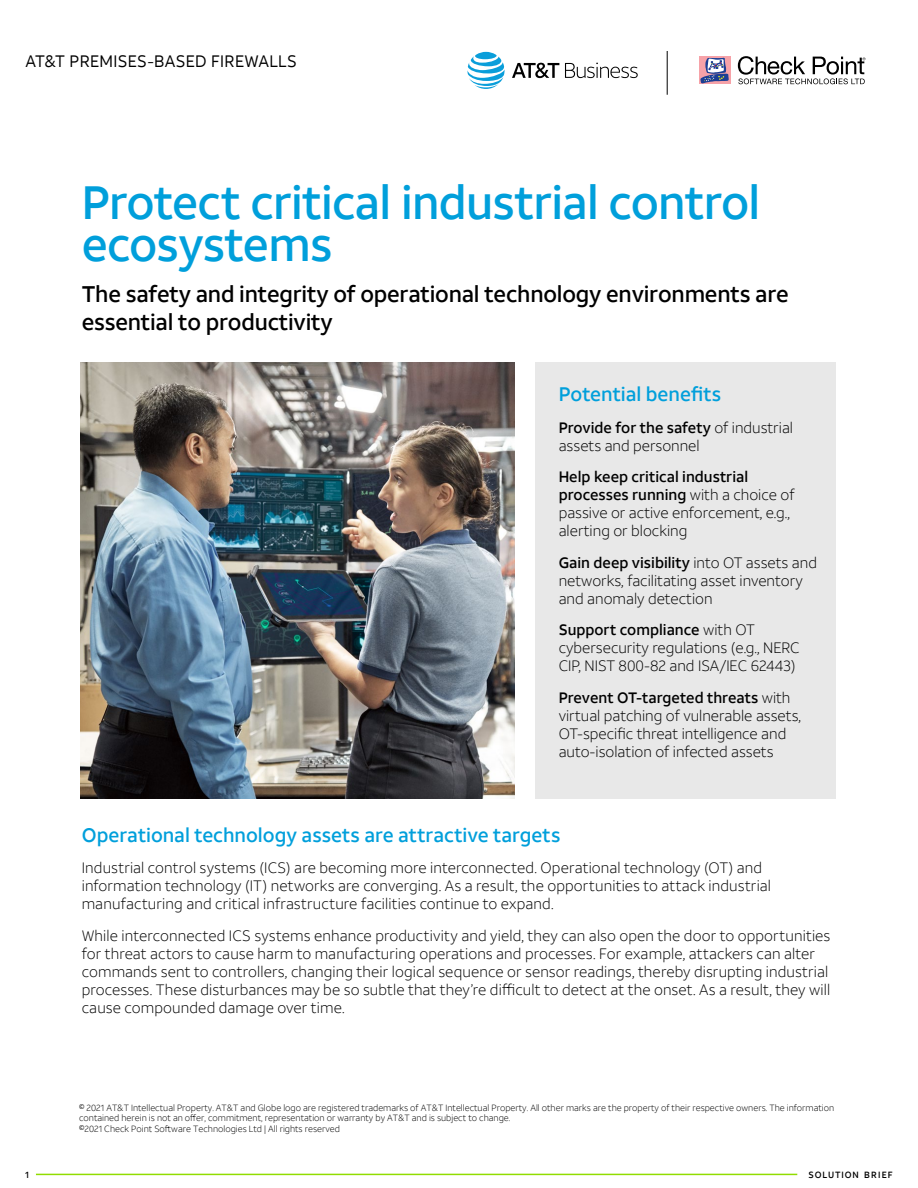
<style>
.page{position:relative;width:918px;height:1188px;background:#fff}
.page>*{position:absolute;margin:0;border:0;box-sizing:border-box;transform-origin:0 0}
.t1{font:500 46.5px/42px "ATT Aleck Sans";letter-spacing:-.015em;color:#009fdb}
.t2{font:500 22.5px/28.5px "ATT Aleck Sans";letter-spacing:-.01em;color:#000}
.t3{font:500 19.5px "ATT Aleck Sans";color:#009fdb}
.t4{font:16.5px "ATT Aleck Sans";letter-spacing:.02em;color:#000}
.t5{font:300 15px/18px "ATT Aleck Sans";letter-spacing:.005em;color:#000}
.t6{font:300 9px/10.5px "ATT Aleck Sans";color:#000}
.t7{font:500 9px "ATT Aleck Sans";letter-spacing:.095em;color:#000}
.s1{font-weight:500}
</style>
<div class="page">
<hr style="left:36px;top:1174px;width:761px;height:1px;background:#91dc00">
<div style="left:536px;top:362px;width:300px;height:436px;background:#e8e8e8"></div>
<img style="left:80px;top:362px;width:434px;height:436px">
<svg style="left:467px;top:52px;width:38px;height:37px"></svg>
<svg style="left:512px;top:63px;width:47px;height:15px"></svg>
<svg style="left:565px;top:63px;width:73px;height:15px"></svg>
<div style="left:699px;top:56px;width:32px;height:28px;background:#f6a2a8"></div>
<svg style="left:700px;top:58px;width:29px;height:25px"></svg>
<svg style="left:738px;top:56px;width:127px;height:28px"></svg>
<hr style="left:667px;top:51px;width:1px;height:44px;background:#000">
<p class="t4" style="left:25px;top:51px;width:273px">AT&amp;T PREMISES-BASED FIREWALLS</p>
<h1 class="t1" style="left:82px;top:182px;width:680px">Protect critical industrial control ecosystems</h1>
<h2 class="t2" style="left:82px;top:280px;width:709px">The safety and integrity of operational technology environments are essential to productivity</h2>
<h3 class="t3" style="left:559px;top:382px;width:164px">Potential benefits</h3>
<p class="t5" style="left:559px;top:418px;width:236px"><span class="s1">Provide for the safety</span> of industrial assets and personnel</p>
<p class="t5" style="left:559px;top:468px;width:237px"><span class="s1">Help keep critical industrial processes running</span> with a choice of passive or active enforcement, e.g., alerting or blocking</p>
<p class="t5" style="left:559px;top:553px;width:260px"><span class="s1">Gain deep visibility</span> into OT assets and networks, facilitating asset inventory and anomaly detection</p>
<p class="t5" style="left:559px;top:621px;width:243px"><span class="s1">Support compliance</span> with OT cybersecurity regulations (e.g., NERC<br>CIP, NIST 800-82 and ISA/IEC 62443)</p>
<p class="t5" style="left:559px;top:688px;width:244px"><span class="s1">Prevent OT-targeted threats</span> with virtual patching of vulnerable assets, OT-specific threat intelligence and auto-isolation of infected assets</p>
<h3 class="t3" style="left:82px;top:823px;width:480px">Operational technology assets are attractive targets</h3>
<p class="t5" style="left:82px;top:859px;width:691px">Industrial control systems (ICS) are becoming more interconnected. Operational technology (OT) and information technology (IT) networks are converging. As a result, the opportunities to attack industrial manufacturing and critical infrastructure facilities continue to expand.</p>
<p class="t5" style="left:82px;top:926px;width:750px">While interconnected ICS systems enhance productivity and yield, they can also open the door to opportunities for threat actors to cause harm to manufacturing operations and processes. For example, attackers can alter commands sent to controllers, changing their logical sequence or sensor readings, thereby disrupting industrial processes. These disturbances may be so subtle that they’re difficult to detect at the onset. As a result, they will cause compounded damage over time.</p>
<p class="t6" style="left:79px;top:1102px;width:757px">© 2021 AT&amp;T Intellectual Property. AT&amp;T and Globe logo are registered trademarks of AT&amp;T Intellectual Property. All other marks are the property of their respective owners. The information contained herein is not an offer, commitment, representation or warranty by AT&amp;T and is subject to change.<br>©2021 Check Point Software Technologies Ltd | All rights reserved</p>
<p class="t7" style="left:25px;top:1169px;width:5px">1</p>
<p class="t7" style="left:809px;top:1169px;width:86px">SOLUTION BRIEF</p>
</div>
